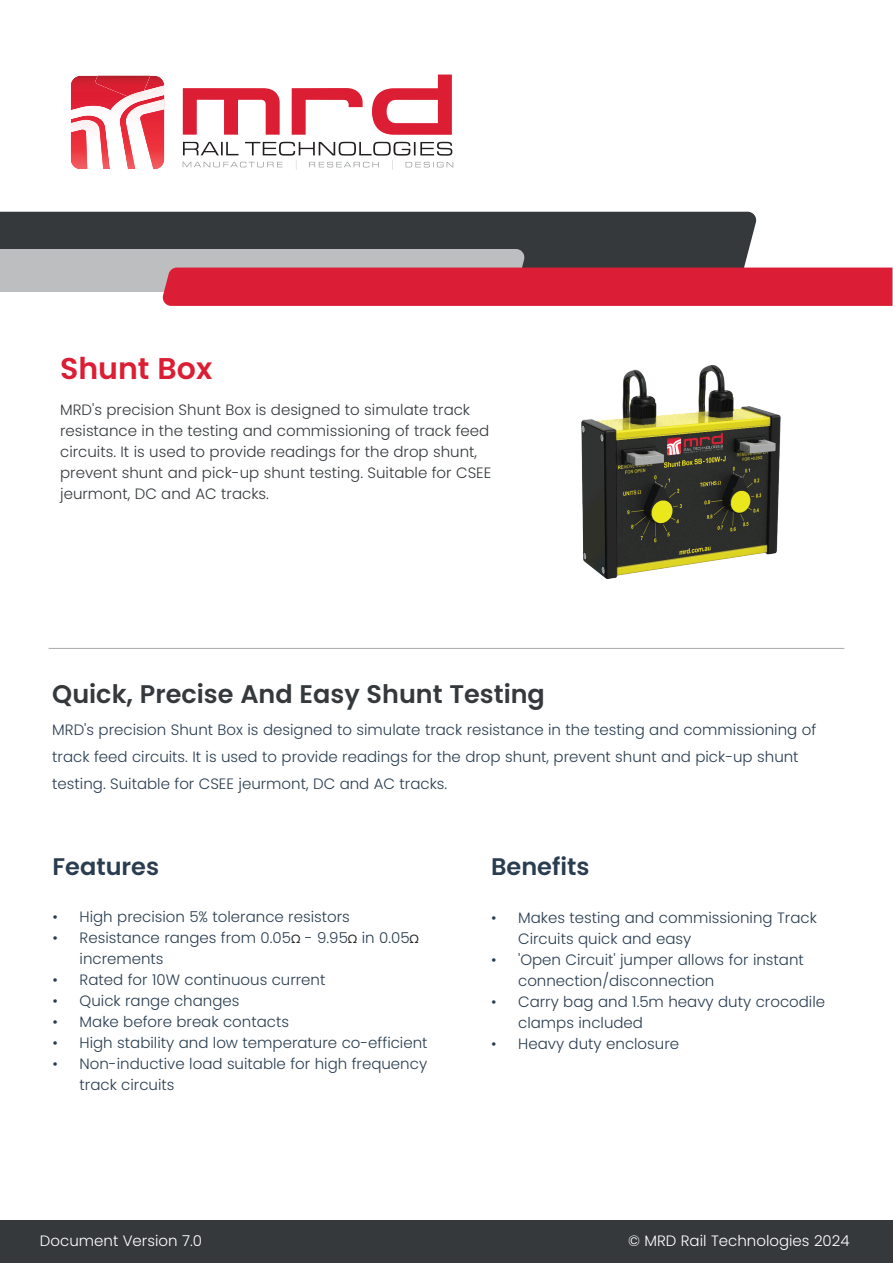
<style>
.page{position:relative;width:893px;height:1263px;background:#fff}
.page>*{position:absolute;margin:0;border:0;box-sizing:border-box;transform-origin:0 0}
.t1{font:600 30px "Poppins";color:#db1e33}
.t2{font:600 25.5px "Poppins";color:#35393c}
.t3{font:600 24px "Poppins";color:#2a3d50}
.t4{font:300 15px/21px "Poppins";color:#2a3d50}
.t5{font:300 15px/21px "Poppins";color:#35393c}
.t6{font:300 15px "Poppins";color:#fff}
.s1{font-weight:400;font-size:12px;color:#231f20}
</style>
<div class="page">
<div style="left:0;top:1220px;width:892px;height:43px;background:#35393c"></div>
<div style="left:0;top:212px;width:757px;height:37px;background:#35393c"></div>
<svg style="left:0;top:249px;width:892px;height:57px;background:#c8616f"></svg>
<hr style="left:49px;top:648px;width:795px;height:1px;background:#a8a9ad">
<svg style="left:183px;top:88px;width:97px;height:47px"></svg>
<svg style="left:292px;top:88px;width:71px;height:47px"></svg>
<svg style="left:372px;top:75px;width:80px;height:60px"></svg>
<svg style="left:183px;top:142px;width:270px;height:28px"></svg>
<svg style="left:71px;top:76px;width:94px;height:93px"></svg>
<img style="left:96px;top:76px;width:54px;height:20px">
<img style="left:128px;top:91px;width:16px;height:9px">
<img style="left:581px;top:366px;width:200px;height:213px">
<h1 class="t1" style="left:60px;top:349px;width:154px">Shunt Box</h1>
<p class="t5" style="left:60px;top:399px;width:433px">MRD's precision Shunt Box is designed to simulate track resistance in the testing and commissioning of track feed circuits. It is used to provide readings for the drop shunt, prevent shunt and pick-up shunt testing. Suitable for CSEE jeurmont, DC and AC tracks.</p>
<h2 class="t2" style="left:52px;top:678px;width:494px">Quick, Precise And Easy Shunt Testing</h2>
<p class="t4" style="left:52px;top:716px;width:765px;line-height:27px">MRD's precision Shunt Box is designed to simulate track resistance in the testing and commissioning of track feed circuits. It is used to provide readings for the drop shunt, prevent shunt and pick-up shunt testing. Suitable for CSEE jeurmont, DC and AC tracks.</p>
<h3 class="t3" style="left:53px;top:852px;width:108px">Features</h3>
<h3 class="t3" style="left:491px;top:852px;width:100px">Benefits</h3>
<p class="t4" style="left:53px;top:906px;width:7px">ï</p>
<p class="t4" style="left:80px;top:906px;width:272px">High precision 5% tolerance resistors</p>
<p class="t4" style="left:53px;top:927px;width:7px">ï</p>
<p class="t4" style="left:80px;top:927px;width:341px">Resistance ranges from 0.05<span class="s1">Ω</span> - 9.95<span class="s1">Ω</span> in 0.05<span class="s1">Ω </span>increments</p>
<p class="t4" style="left:53px;top:969px;width:7px">ï</p>
<p class="t4" style="left:80px;top:969px;width:247px">Rated for 10W continuous current</p>
<p class="t4" style="left:53px;top:990px;width:7px">ï</p>
<p class="t4" style="left:80px;top:990px;width:161px">Quick range changes</p>
<p class="t4" style="left:53px;top:1011px;width:7px">ï</p>
<p class="t4" style="left:80px;top:1011px;width:211px">Make before break contacts</p>
<p class="t4" style="left:53px;top:1032px;width:7px">ï</p>
<p class="t4" style="left:80px;top:1032px;width:349px">High stability and low temperature co-efficient</p>
<p class="t4" style="left:53px;top:1053px;width:7px">ï</p>
<p class="t4" style="left:80px;top:1053px;width:349px">Non-inductive load suitable for high frequency track circuits</p>
<p class="t4" style="left:491px;top:907px;width:7px">ï</p>
<p class="t4" style="left:518px;top:907px;width:300px">Makes testing and commissioning Track<br>Circuits quick and easy</p>
<p class="t4" style="left:491px;top:949px;width:7px">ï</p>
<p class="t4" style="left:518px;top:949px;width:287px">'Open Circuit' jumper allows for instant connection/disconnection</p>
<p class="t4" style="left:491px;top:991px;width:7px">ï</p>
<p class="t4" style="left:518px;top:991px;width:308px">Carry bag and 1.5m heavy duty crocodile clamps included</p>
<p class="t4" style="left:491px;top:1033px;width:7px">ï</p>
<p class="t4" style="left:518px;top:1033px;width:162px">Heavy duty enclosure</p>
<p class="t6" style="left:40px;top:1231px;width:164px">Document Version 7.0</p>
<p class="t6" style="left:628px;top:1231px;width:223px">© MRD Rail Technologies 2024</p>
</div>
